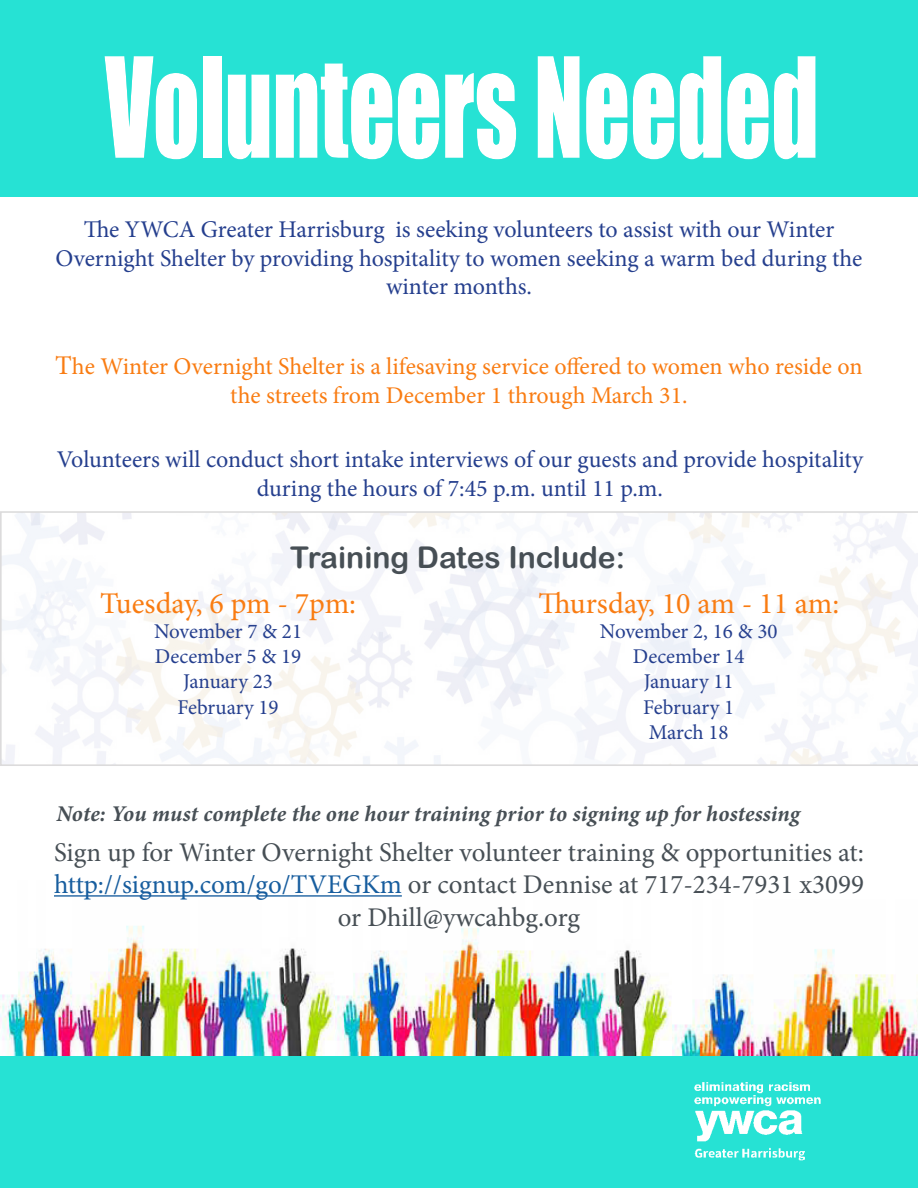
<style>
.page{position:relative;width:918px;height:1188px;background:#fff}
.page>*{position:absolute;margin:0;border:0;box-sizing:border-box;transform-origin:0 0}
.t1{font:128.55px "Impact";color:#fff;scale:.71 1}
.t2{font:30px "Minion Pro";color:#f97c12}
.t3{font:30px "Arial Rounded MT Bold";color:#474f55}
.t4{font:27px/32.4px "Minion Pro";color:#474f55;text-align:center}
.t5{font:24px/28.8px "Minion Pro";letter-spacing:-.005em;color:#253f8e;text-align:center}
.t6{font:24px/28.8px "Minion Pro";color:#f97c12;text-align:center}
.t7{font:italic 700 22.5px "Minion Pro";letter-spacing:.005em;color:#474f55}
.t8{font:21px "Minion Pro";color:#253f8e}
.s1{font-size:27px}
.s2{color:#175d9e}
</style>
<div class="page">
<div style="left:0;top:1015px;width:918px;height:173px;background:#26e2d4"></div>
<div style="left:0;top:0;width:918px;height:197px;background:#26e2d4"></div>
<svg style="left:0;top:511px;width:918px;height:255px"></svg>
<img style="left:694px;top:1082px;width:127px;height:79px">
<div style="left:0;top:7px;width:918px;height:196px;background:#fff;opacity:.75"></div>
<img style="left:0;top:926px;width:335px;height:130px">
<img style="left:335px;top:928px;width:336px;height:128px">
<img style="left:673px;top:949px;width:245px;height:107px">
<hr style="left:54px;top:895px;width:348px;height:2px;background:#175d9e">
<h1 class="t1" style="left:105px;top:8px;width:1007px">Volunteers Needed</h1>
<p class="t5" style="left:56px;top:215px;width:808px">The YWCA Greater Harrisburg is seeking volunteers to assist with our Winter<br>Overnight Shelter by providing hospitality to women seeking a warm bed during the winter months.</p>
<p class="t6" style="left:55px;top:352px;width:809px"><span class="s1">T</span>he Winter Overnight Shelter is a lifesaving service offered to women who reside on the streets from December 1 through March 31.</p>
<p class="t5" style="left:57px;top:445px;width:808px">Volunteers will conduct short intake interviews of our guests and provide hospitality during the hours of 7:45 p.m. until 11 p.m.</p>
<p class="t3" style="left:290px;top:539px;width:336px">Training Dates Include:</p>
<p class="t2" style="left:100px;top:583px;width:257px">Tuesday, 6 pm - 7pm:</p>
<p class="t8" style="left:154px;top:617px;width:149px">November 7 &amp; 21</p>
<p class="t8" style="left:155px;top:642px;width:148px">December 5 &amp; 19</p>
<p class="t8" style="left:183px;top:668px;width:91px">January 23</p>
<p class="t8" style="left:178px;top:693px;width:103px">February 19</p>
<p class="t2" style="left:538px;top:583px;width:302px">Thursday, 10 am - 11 am:</p>
<p class="t8" style="left:600px;top:617px;width:179px">November 2, 16 &amp; 30</p>
<p class="t8" style="left:633px;top:642px;width:113px">December 14</p>
<p class="t8" style="left:644px;top:668px;width:91px">January 11</p>
<p class="t8" style="left:643px;top:693px;width:93px">February 1</p>
<p class="t8" style="left:649px;top:718px;width:81px">March 18</p>
<p class="t7" style="left:56px;top:798px;width:745px">Note: You must complete the one hour training prior to signing up for hostessing</p>
<p class="t4" style="left:54px;top:836px;width:812px">Sign up for Winter Overnight Shelter volunteer training &amp; opportunities at: <span class="s2">http://signup.com/go/TVEGKm</span> or contact Dennise at 717-234-7931 x3099 or Dhill@ywcahbg.org</p>
</div>
